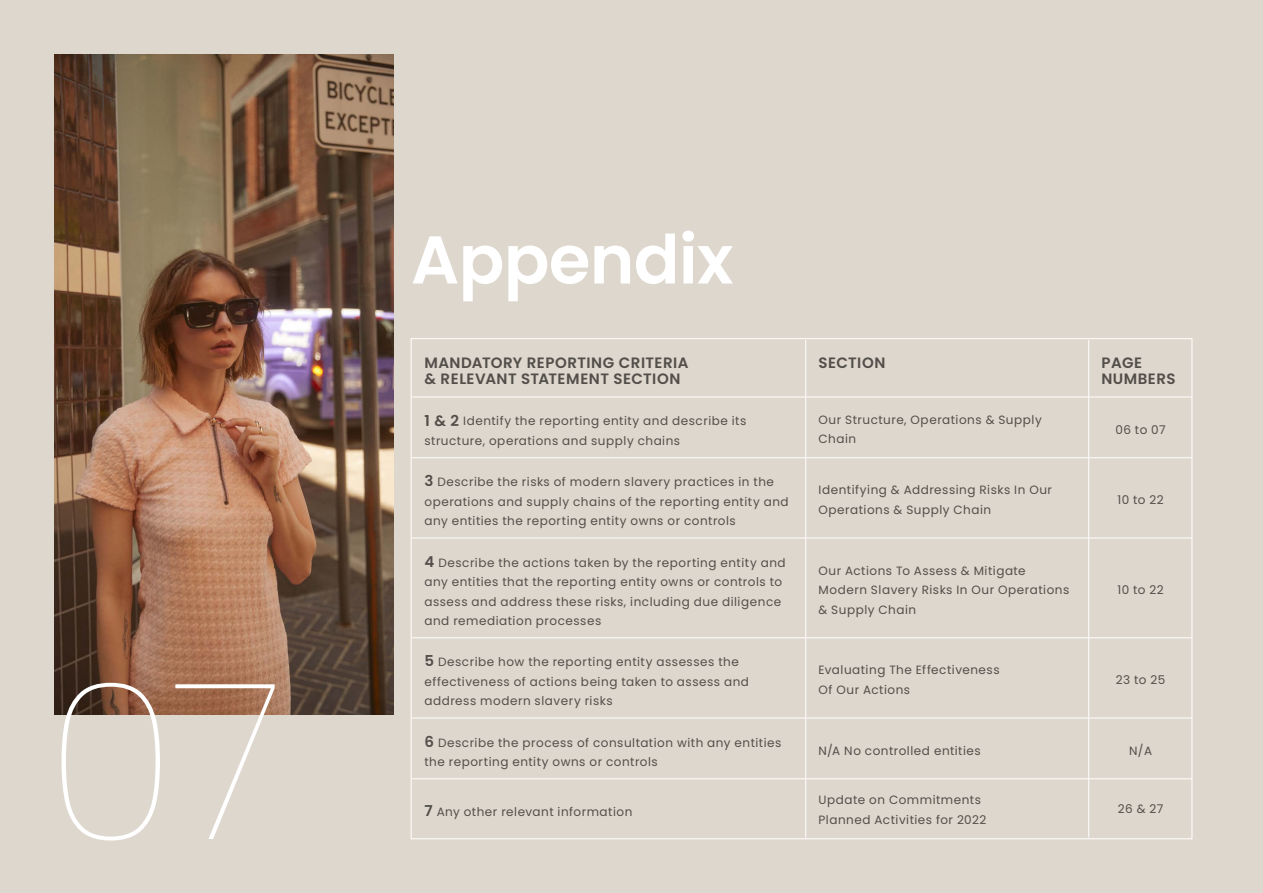
<style>
.page{position:relative;width:1263px;height:893px;background:#ded7cd}
.page>*{position:absolute;margin:0;border:0;box-sizing:border-box;transform-origin:0 0}
.t1{font:100 219.75px "Poppins";color:#fff}
.t2{font:600 67.5px "Poppins";letter-spacing:-.01em;color:#fff}
.t3{font:600 15px/16.5px "Poppins";letter-spacing:.03em;color:#524e4a}
.t4{font:12px/19.5px "Poppins";letter-spacing:.045em;color:#524e4a}
.s1{font-weight:600;font-size:15px}
</style>
<div class="page">
<img style="left:54px;top:54px;width:339px;height:660px">
<hr style="left:805px;top:340px;width:1px;height:57px;background:#fff">
<hr style="left:1088px;top:340px;width:1px;height:57px;background:#fff">
<hr style="left:412px;top:397px;width:394px;height:1px;background:#fff">
<hr style="left:806px;top:397px;width:283px;height:1px;background:#fff">
<hr style="left:805px;top:397px;width:1px;height:61px;background:#fff">
<hr style="left:1089px;top:397px;width:103px;height:1px;background:#fff">
<hr style="left:1088px;top:397px;width:1px;height:61px;background:#fff">
<hr style="left:412px;top:457px;width:394px;height:1px;background:#fff">
<hr style="left:806px;top:457px;width:283px;height:1px;background:#fff">
<hr style="left:805px;top:458px;width:1px;height:80px;background:#fff">
<hr style="left:1089px;top:457px;width:103px;height:1px;background:#fff">
<hr style="left:1088px;top:458px;width:1px;height:80px;background:#fff">
<hr style="left:412px;top:538px;width:394px;height:1px;background:#fff">
<hr style="left:806px;top:538px;width:283px;height:1px;background:#fff">
<hr style="left:805px;top:538px;width:1px;height:100px;background:#fff">
<hr style="left:1089px;top:538px;width:103px;height:1px;background:#fff">
<hr style="left:1088px;top:538px;width:1px;height:100px;background:#fff">
<hr style="left:412px;top:637px;width:394px;height:1px;background:#fff">
<hr style="left:806px;top:637px;width:283px;height:1px;background:#fff">
<hr style="left:805px;top:638px;width:1px;height:80px;background:#fff">
<hr style="left:1089px;top:637px;width:103px;height:1px;background:#fff">
<hr style="left:1088px;top:638px;width:1px;height:80px;background:#fff">
<hr style="left:412px;top:718px;width:394px;height:1px;background:#fff">
<hr style="left:806px;top:718px;width:283px;height:1px;background:#fff">
<hr style="left:805px;top:718px;width:1px;height:61px;background:#fff">
<hr style="left:1089px;top:718px;width:103px;height:1px;background:#fff">
<hr style="left:1088px;top:718px;width:1px;height:61px;background:#fff">
<hr style="left:412px;top:779px;width:394px;height:1px;background:#fff">
<hr style="left:806px;top:779px;width:283px;height:1px;background:#fff">
<hr style="left:805px;top:779px;width:1px;height:59px;background:#fff">
<hr style="left:1089px;top:779px;width:103px;height:1px;background:#fff">
<hr style="left:1088px;top:779px;width:1px;height:59px;background:#fff">
<h1 class="t1" style="left:46px;top:635px;width:239px">07</h1>
<h2 class="t2" style="left:411px;top:221px;width:324px">Appendix</h2>
<p class="t3" style="left:424px;top:354px;width:266px">MANDATORY REPORTING CRITERIA &amp; RELEVANT STATEMENT SECTION</p>
<p class="t3" style="left:818px;top:354px;width:68px">SECTION</p>
<p class="t3" style="left:1101px;top:354px;width:76px">PAGE<br>NUMBERS</p>
<p class="t4" style="left:424px;top:412px;width:323px"><span class="s1">1 &amp; 2</span> Identify the reporting entity and describe its structure, operations and supply chains</p>
<p class="t4" style="left:818px;top:410px;width:225px">Our Structure, Operations &amp; Supply<br>Chain</p>
<p class="t4" style="left:1115px;top:420px;width:52px">06 to 07</p>
<p class="t4" style="left:424px;top:472px;width:366px"><span class="s1">3</span> Describe the risks of modern slavery practices in the operations and supply chains of the reporting entity and any entities the reporting entity owns or controls</p>
<p class="t4" style="left:818px;top:481px;width:235px">Identifying &amp; Addressing Risks In Our<br>Operations &amp; Supply Chain</p>
<p class="t4" style="left:1117px;top:490px;width:48px">10 to 22</p>
<p class="t4" style="left:424px;top:553px;width:363px"><span class="s1">4</span> Describe the actions taken by the reporting entity and any entities that the reporting entity owns or controls to assess and address these risks, including due diligence and remediation processes</p>
<p class="t4" style="left:818px;top:561px;width:252px">Our Actions To Assess &amp; Mitigate<br>Modern Slavery Risks In Our Operations &amp; Supply Chain</p>
<p class="t4" style="left:1117px;top:580px;width:48px">10 to 22</p>
<p class="t4" style="left:424px;top:652px;width:326px"><span class="s1">5</span> Describe how the reporting entity assesses the effectiveness of actions being taken to assess and address modern slavery risks</p>
<p class="t4" style="left:818px;top:661px;width:183px">Evaluating The Effectiveness<br>Of Our Actions</p>
<p class="t4" style="left:1116px;top:670px;width:51px">23 to 25</p>
<p class="t4" style="left:424px;top:733px;width:358px"><span class="s1">6</span> Describe the process of consultation with any entities the reporting entity owns or controls</p>
<p class="t4" style="left:818px;top:741px;width:164px">N/A No controlled entities</p>
<p class="t4" style="left:1129px;top:741px;width:24px">N/A</p>
<p class="t4" style="left:424px;top:802px;width:209px"><span class="s1">7</span> Any other relevant information</p>
<p class="t4" style="left:818px;top:790px;width:169px">Update on Commitments<br>Planned Activities for 2022</p>
<p class="t4" style="left:1118px;top:799px;width:47px">26 &amp; 27</p>
</div>
